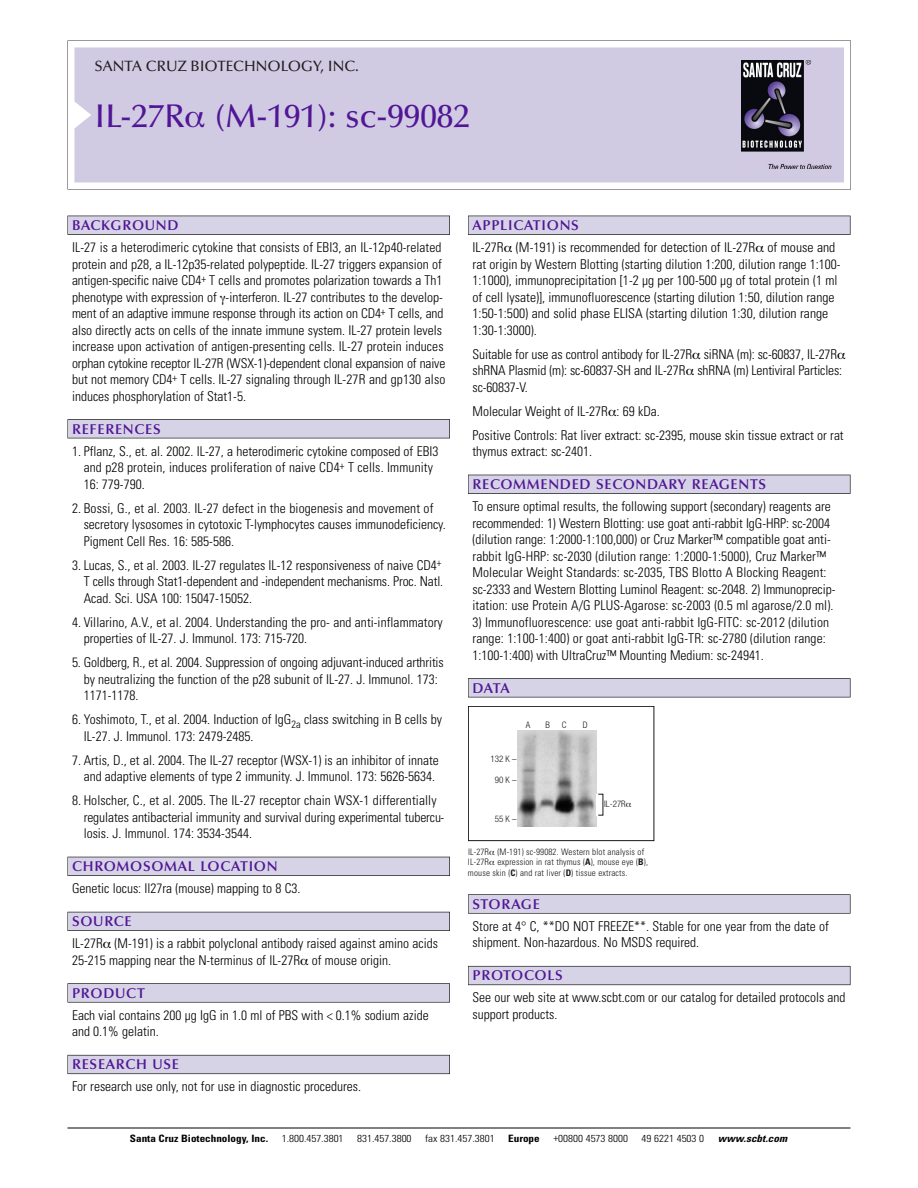
<style>
.page{position:relative;width:918px;height:1188px;background:#fff}
.page>*{position:absolute;margin:0;border:0;box-sizing:border-box;transform-origin:0 0}
.t1{font:500 33px "Optima";color:#511695}
.t2{font:500 15px "Optima";color:#231f20}
.t3{font:600 14.25px "Optima";letter-spacing:.05em;color:#511695}
.t4{font:300 condensed 13.5px/16.5px "Univers";color:#000}
.t5{font:300 condensed 10.2px "Univers";color:#000;scale:1.1 1}
.t6{font:700 condensed 10.2px "Univers";color:#000;scale:1.1 1}
.t7{font:italic 700 condensed 10.2px "Univers";letter-spacing:.005em;color:#000;scale:1.1 1}
.t8{font:9px/10.5px "Univers Condensed Light+RTILGM";letter-spacing:.015em;color:#191919}
.t9{font:9px "Helvetica Neue Light Cond+EPJWYP";color:#191919}
.s1{font-family:"Univers Condensed Bold+XADZSU"}
</style>
<div class="page">
<svg style="left:68px;top:40px;width:783px;height:149px"></svg>
<div style="left:74px;top:47px;width:770px;height:135px;background:#d1cae3"></div>
<img style="left:741px;top:60px;width:90px;height:108px">
<div style="left:68px;top:216px;width:382px;height:19px;background:#525155"></div>
<div style="left:68px;top:216px;width:381px;height:18px;background:#d7d3e7"></div>
<div style="left:68px;top:419px;width:382px;height:19px;background:#525155"></div>
<div style="left:68px;top:420px;width:381px;height:18px;background:#d7d3e7"></div>
<div style="left:68px;top:857px;width:382px;height:19px;background:#525158"></div>
<div style="left:68px;top:857px;width:381px;height:18px;background:#d7d3e7"></div>
<div style="left:68px;top:912px;width:382px;height:19px;background:#54535a"></div>
<div style="left:68px;top:912px;width:381px;height:18px;background:#d7d3e7"></div>
<svg style="left:68px;top:983px;width:382px;height:20px"></svg>
<div style="left:68px;top:984px;width:381px;height:18px;background:#d7d3e7"></div>
<div style="left:68px;top:1055px;width:382px;height:19px;background:#66646e"></div>
<div style="left:68px;top:1055px;width:381px;height:18px;background:#d7d3e7"></div>
<div style="left:468px;top:216px;width:382px;height:19px;background:#525155"></div>
<div style="left:468px;top:216px;width:382px;height:18px;background:#d7d3e7"></div>
<div style="left:468px;top:475px;width:382px;height:19px;background:#515055"></div>
<div style="left:468px;top:475px;width:382px;height:18px;background:#d7d3e7"></div>
<div style="left:468px;top:678px;width:382px;height:19px;background:#545357"></div>
<div style="left:468px;top:679px;width:382px;height:18px;background:#d7d3e7"></div>
<div style="left:468px;top:894px;width:382px;height:20px;background:#666667"></div>
<div style="left:468px;top:895px;width:382px;height:18px;background:#d7d3e7"></div>
<div style="left:468px;top:966px;width:382px;height:19px;background:#66646d"></div>
<div style="left:468px;top:967px;width:382px;height:18px;background:#d7d3e7"></div>
<hr style="left:68px;top:1128px;width:782px;height:1px;background:#000">
<div style="left:468px;top:706px;width:186px;height:135px;border:1px solid #191919"></div>
<img style="left:518px;top:731px;width:79px;height:95px">
<svg style="left:186px;top:112px;width:18px;height:16px"></svg>
<p class="t2" style="left:94px;top:61px;width:266px">SANTA CRUZ BIOTECHNOLOGY, INC.</p>
<h1 class="t1" style="left:94px;top:103px;width:377px">IL-27R (M-191): sc-99082</h1>
<p class="t3" style="left:72px;top:219px;width:108px">BACKGROUND</p>
<p class="t4" style="left:72px;top:240px;width:375px">IL-27 is a heterodimeric cytokine that consists of EBI3, an IL-12p40-related protein and p28, a IL-12p35-related polypeptide. IL-27 triggers expansion of antigen-specific naive CD4<sup>+</sup> T cells and promotes polarization towards a Th1 phenotype with expression of -interferon. IL-27 contributes to the develop&shy;ment of an adaptive immune response through its action on CD4<sup>+</sup> T cells, and also directly acts on cells of the innate immune system. IL-27 protein levels increase upon activation of antigen-presenting cells. IL-27 protein induces orphan cytokine receptor IL-27R (WSX-1)-dependent clonal expansion of naive but not memory CD4<sup>+</sup> T cells. IL-27 signaling through IL-27R and gp130 also induces phosphorylation of Stat1-5.</p>
<p class="t3" style="left:72px;top:423px;width:90px">REFERENCES</p>
<p class="t4" style="left:84px;top:444px;width:356px;text-indent:-12px">1. Pflanz, S., et. al. 2002. IL-27, a heterodimeric cytokine composed of EBI3 and p28 protein, induces proliferation of naive CD4<sup>+</sup> T cells. Immunity<br>16: 779-790.</p>
<p class="t4" style="left:84px;top:501px;width:364px;text-indent:-12px">2. Bossi, G., et al. 2003. IL-27 defect in the biogenesis and movement of secretory lysosomes in cytotoxic T-lymphocytes causes immunodeficiency.<br>Pigment Cell Res. 16: 585-586.</p>
<p class="t4" style="left:84px;top:558px;width:361px;text-align:justify;text-indent:-12px">3. Lucas, S., et al. 2003. IL-27 regulates IL-12 responsiveness of naive CD4<sup>+ </sup>T cells through Stat1-dependent and -independent mechanisms. Proc. Natl.<br>Acad. Sci. USA 100: 15047-15052.</p>
<p class="t4" style="left:84px;top:615px;width:361px;text-indent:-12px">4. Villarino, A.V., et al. 2004. Understanding the pro- and anti-inflammatory properties of IL-27. J. Immunol. 173: 715-720.</p>
<p class="t4" style="left:84px;top:655px;width:362px;text-indent:-12px">5. Goldberg, R., et al. 2004. Suppression of ongoing adjuvant-induced arthritis by neutralizing the function of the p28 subunit of IL-27. J. Immunol. 173:<br>1171-1178.</p>
<p class="t4" style="left:84px;top:712px;width:360px;text-indent:-12px">6. Yoshimoto, T., et al. 2004. Induction of IgG<sub>2a</sub> class switching in B cells by<br>IL-27. J. Immunol. 173: 2479-2485.</p>
<p class="t4" style="left:72px;top:753px;width:368px;text-align:center">7. Artis, D., et al. 2004. The IL-27 receptor (WSX-1) is an inhibitor of innate and adaptive elements of type 2 immunity. J. Immunol. 173: 5626-5634.</p>
<p class="t4" style="left:84px;top:793px;width:362px;text-indent:-12px">8. Holscher, C., et al. 2005. The IL-27 receptor chain WSX-1 differentially regulates antibacterial immunity and survival during experimental tubercu&shy;losis. J. Immunol. 174: 3534-3544.</p>
<p class="t3" style="left:72px;top:861px;width:207px">CHROMOSOMAL LOCATION</p>
<p class="t4" style="left:72px;top:881px;width:230px">Genetic locus: Il27ra (mouse) mapping to 8 C3.</p>
<p class="t3" style="left:72px;top:916px;width:61px">SOURCE</p>
<p class="t4" style="left:72px;top:936px;width:367px">IL-27R (M-191) is a rabbit polyclonal antibody raised against amino acids<br>25-215 mapping near the N-terminus of IL-27R of mouse origin.</p>
<p class="t3" style="left:72px;top:987px;width:74px">PRODUCT</p>
<p class="t4" style="left:72px;top:1008px;width:358px">Each vial contains 200 µg IgG in 1.0 ml of PBS with &lt; 0.1% sodium azide and 0.1% gelatin.</p>
<p class="t3" style="left:72px;top:1059px;width:109px">RESEARCH USE</p>
<p class="t4" style="left:72px;top:1079px;width:290px">For research use only, not for use in diagnostic procedures.</p>
<p class="t3" style="left:473px;top:219px;width:108px">APPLICATIONS</p>
<p class="t4" style="left:473px;top:240px;width:369px">IL-27R (M-191) is recommended for detection of IL-27R of mouse and rat origin by Western Blotting (starting dilution 1:200, dilution range 1:100- 1:1000), immunoprecipitation [1-2 µg per 100-500 µg of total protein (1 ml of cell lysate)], immunofluorescence (starting dilution 1:50, dilution range 1:50-1:500) and solid phase ELISA (starting dilution 1:30, dilution range 1:30-1:3000).</p>
<p class="t4" style="left:473px;top:347px;width:371px">Suitable for use as control antibody for IL-27R siRNA (m): sc-60837, IL-27R shRNA Plasmid (m): sc-60837-SH and IL-27R shRNA (m) Lentiviral Particles: sc-60837-V.</p>
<p class="t4" style="left:473px;top:400px;width:373px;line-height:24px">Molecular Weight of IL-27R : 69 kDa.<br>Positive Controls: Rat liver extract: sc-2395, mouse skin tissue extract or rat</p>
<p class="t4" style="left:473px;top:444px;width:121px">thymus extract: sc-2401.</p>
<p class="t3" style="left:473px;top:479px;width:295px">RECOMMENDED SECONDARY REAGENTS</p>
<p class="t4" style="left:473px;top:499px;width:364px">To ensure optimal results, the following support (secondary) reagents are recommended: 1) Western Blotting: use goat anti-rabbit IgG-HRP: sc-2004 (dilution range: 1:2000-1:100,000) or Cruz Marker™ compatible goat anti&shy;rabbit IgG-HRP: sc-2030 (dilution range: 1:2000-1:5000), Cruz Marker™ Molecular Weight Standards: sc-2035, TBS Blotto A Blocking Reagent: sc-2333 and Western Blotting Luminol Reagent: sc-2048. 2) Immunoprecip&shy;itation: use Protein A/G PLUS-Agarose: sc-2003 (0.5 ml agarose/2.0 ml).</p>
<p class="t4" style="left:473px;top:615px;width:358px">3) Immunofluorescence: use goat anti-rabbit IgG-FITC: sc-2012 (dilution range: 1:100-1:400) or goat anti-rabbit IgG-TR: sc-2780 (dilution range:<br>1:100-1:400) with UltraCruz™ Mounting Medium: sc-24941.</p>
<p class="t3" style="left:473px;top:682px;width:39px">DATA</p>
<p class="t9" style="left:526px;top:722px;width:6px">A</p>
<p class="t9" style="left:545px;top:722px;width:6px">B</p>
<p class="t9" style="left:562px;top:722px;width:6px">C</p>
<p class="t9" style="left:583px;top:722px;width:6px">D</p>
<p class="t9" style="left:490px;top:756px;width:28px">132 K –</p>
<p class="t9" style="left:495px;top:777px;width:23px">90K–</p>
<p class="t9" style="left:495px;top:816px;width:23px">55K–</p>
<p class="t9" style="left:604px;top:800px;width:23px">IL-27R</p>
<p class="t8" style="left:468px;top:847px;width:182px">IL-27R (M-191) sc-99082. Western blot analysis of<br>IL-27R expression in rat thymus (<span class="s1">A</span>), mouse eye (<span class="s1">B</span>), mouse skin (<span class="s1">C</span>) and rat liver (<span class="s1">D</span>) tissue extracts.</p>
<p class="t3" style="left:473px;top:898px;width:69px">STORAGE</p>
<p class="t4" style="left:473px;top:919px;width:358px">Store at 4° C, **DO NOT FREEZE**. Stable for one year from the date of shipment. Non-hazardous. No MSDS required.</p>
<p class="t3" style="left:473px;top:970px;width:92px">PROTOCOLS</p>
<p class="t4" style="left:473px;top:991px;width:375px">See our web site at www.scbt.com or our catalog for detailed protocols and support products.</p>
<p class="t6" style="left:130px;top:1135px;width:127px">Santa Cruz Biotechnology, Inc.</p>
<p class="t5" style="left:282px;top:1135px;width:58px">1.800.457.3801</p>
<p class="t5" style="left:357px;top:1135px;width:51px">831.457.3800</p>
<p class="t5" style="left:425px;top:1135px;width:65px">fax 831.457.3801</p>
<p class="t6" style="left:508px;top:1135px;width:30px">Europe</p>
<p class="t5" style="left:553px;top:1135px;width:69px">+00800 4573 8000</p>
<p class="t5" style="left:642px;top:1135px;width:58px">49 6221 4503 0</p>
<p class="t7" style="left:718px;top:1135px;width:64px">www.scbt.com</p>
</div>
